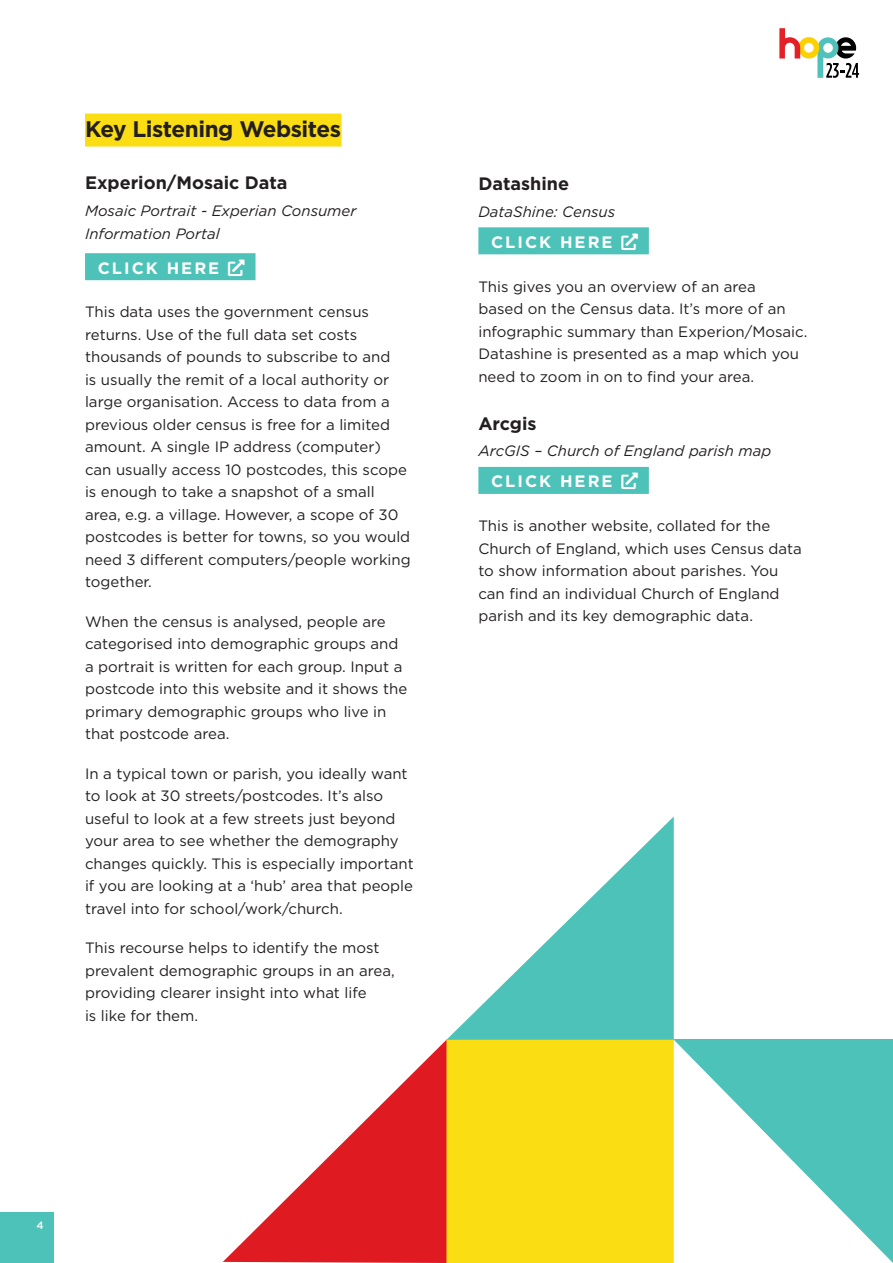
<style>
.page{position:relative;width:893px;height:1263px;background:#fff}
.page>*{position:absolute;margin:0;border:0;box-sizing:border-box;transform-origin:0 0}
.t1{font:700 22.5px "Gotham";letter-spacing:-.02em;color:#231f20}
.t2{font:700 18px "Gotham";color:#231f20}
.t3{font:700 16.5px "Gotham";letter-spacing:.12em;color:#fff}
.t4{font:15px/22.5px "Gotham";color:#231f20}
.t5{font:italic 15px/22.5px "Gotham";color:#231f20}
.t6{font:500 10.5px "Gotham";color:#fff}
</style>
<div class="page">
<div style="left:0;top:1212px;width:54px;height:51px;background:#4dc2b8"></div>
<svg style="left:779px;top:28px;width:80px;height:50px"></svg>
<div style="left:85px;top:114px;width:257px;height:33px;background:#fadd13"></div>
<div style="left:85px;top:253px;width:170px;height:27px;background:#4dc2b8"></div>
<div style="left:478px;top:227px;width:171px;height:27px;background:#4dc2b8"></div>
<div style="left:478px;top:467px;width:171px;height:27px;background:#4dc2b8"></div>
<div style="left:446px;top:1040px;width:228px;height:223px;background:#fadd13"></div>
<svg style="left:674px;top:1040px;width:219px;height:223px"></svg>
<svg style="left:223px;top:1040px;width:223px;height:223px"></svg>
<svg style="left:446px;top:816px;width:228px;height:224px"></svg>
<h1 class="t1" style="left:85px;top:114px;width:258px">Key Listening Websites</h1>
<p class="t2" style="left:85px;top:171px;width:204px">Experion/Mosaic Data</p>
<p class="t5" style="left:85px;top:199px;width:273px">Mosaic Portrait - Experian Consumer<br>Information Portal</p>
<p class="t3" style="left:98px;top:257px;width:123px">CLICK HERE</p>
<p class="t4" style="left:85px;top:300px;width:327px">This data uses the government census returns. Use of the full data set costs thousands of pounds to subscribe to and<br>is usually the remit of a local authority or large organisation. Access to data from a previous older census is free for a limited amount. A single IP address (computer) can usually access 10 postcodes, this scope is enough to take a snapshot of a small area, e.g. a village. However, a scope of 30 postcodes is better for towns, so you would need 3 different computers/people working together.</p>
<p class="t4" style="left:85px;top:610px;width:324px">When the census is analysed, people are categorised into demographic groups and a portrait is written for each group. Input a postcode into this website and it shows the primary demographic groups who live in that postcode area.</p>
<p class="t4" style="left:85px;top:762px;width:330px">In a typical town or parish, you ideally want to look at 30 streets/postcodes. It’s also useful to look at a few streets just beyond your area to see whether the demography changes quickly. This is especially important if you are looking at a ‘hub’ area that people travel into for school/work/church.</p>
<p class="t4" style="left:85px;top:936px;width:311px">This recourse helps to identify the most prevalent demographic groups in an area, providing clearer insight into what life<br>is like for them.</p>
<p class="t2" style="left:478px;top:172px;width:92px">Datashine</p>
<p class="t5" style="left:478px;top:200px;width:138px">DataShine: Census</p>
<p class="t3" style="left:491px;top:231px;width:123px">CLICK HERE</p>
<p class="t4" style="left:478px;top:275px;width:330px">This gives you an overview of an area<br>based on the Census data. It’s more of an infographic summary than Experion/Mosaic.<br>Datashine is presented as a map which you need to zoom in on to find your area.</p>
<p class="t2" style="left:478px;top:411px;width:60px">Arcgis</p>
<p class="t5" style="left:478px;top:439px;width:295px">ArcGIS – Church of England parish map</p>
<p class="t3" style="left:491px;top:470px;width:123px">CLICK HERE</p>
<p class="t4" style="left:478px;top:514px;width:325px">This is another website, collated for the Church of England, which uses Census data to show information about parishes. You can find an individual Church of England parish and its key demographic data.</p>
<p class="t6" style="left:37px;top:1218px;width:9px">4</p>
</div>
